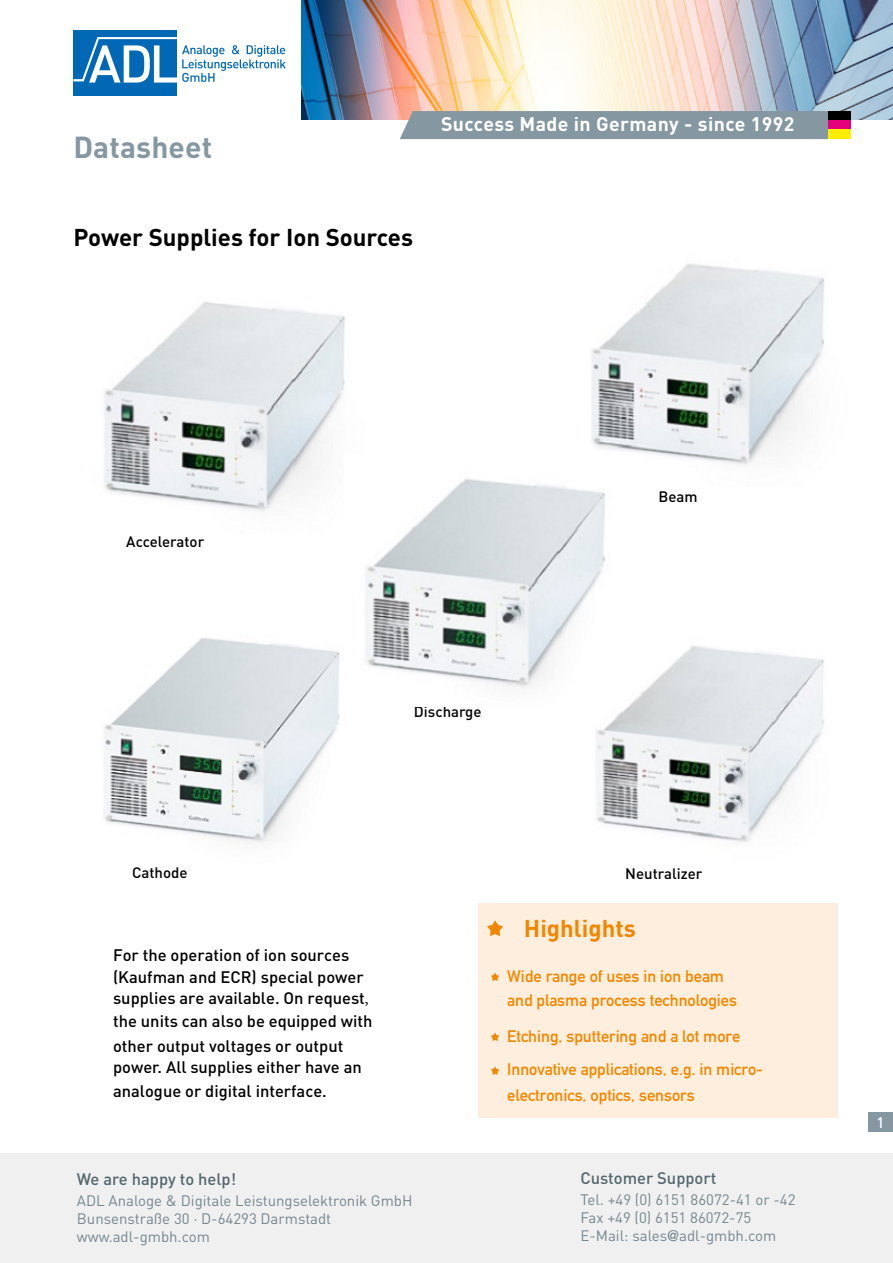
<style>
.page{position:relative;width:893px;height:1263px;background:#fff}
.page>*{position:absolute;margin:0;border:0;box-sizing:border-box;transform-origin:0 0}
.t1{font:700 30px "DIN";letter-spacing:.005em;color:#8597a1}
.t2{font:700 24px "DIN";color:#000}
.t3{font:700 24px "DIN";color:#f18700}
.t4{font:700 19.5px "DIN";letter-spacing:.02em;color:#fff}
.t5{font:500 16.5px/22.5px "DIN";color:#000}
.t6{font:16.5px/24.2px "DIN1451 Mittelschrift DB";color:#f18700}
.t7{font:500 16.5px "DIN";color:#54666e}
.t8{font:15px/18px "DIN";color:#75868f}
.t9{font:500 15px "DIN";color:#000}
.t10{font:500 15px "DIN";color:#fff}
.s1{font-family:"Minion Pro";font-weight:400}
.s2{font-family:"Helvetica Neue";font-weight:500}
</style>
<div class="page">
<div style="left:73px;top:30px;width:104px;height:66px;background:#0068b4"></div>
<svg style="left:73px;top:37px;width:213px;height:46px"></svg>
<img style="left:302px;top:0;width:591px;height:120px">
<div style="left:400px;top:111px;width:428px;height:28px;background:#8597a1"></div>
<div style="left:828px;top:111px;width:23px;height:9px;background:#000"></div>
<div style="left:828px;top:120px;width:23px;height:10px;background:#e5007c"></div>
<div style="left:828px;top:130px;width:23px;height:9px;background:#ffed00"></div>
<div style="left:0;top:1154px;width:893px;height:109px;background:#f0f0f0"></div>
<img style="left:104px;top:301px;width:241px;height:211px">
<img style="left:591px;top:263px;width:234px;height:202px">
<img style="left:104px;top:637px;width:236px;height:207px">
<img style="left:596px;top:645px;width:228px;height:197px">
<div style="left:868px;top:1113px;width:25px;height:19px;background:#8597a1"></div>
<div style="left:478px;top:904px;width:359px;height:214px;background:#feeedd"></div>
<svg style="left:487px;top:920px;width:16px;height:16px"></svg>
<svg style="left:491px;top:972px;width:8px;height:9px"></svg>
<svg style="left:491px;top:1032px;width:8px;height:9px"></svg>
<svg style="left:491px;top:1066px;width:8px;height:9px"></svg>
<img style="left:344px;top:455px;width:285px;height:252px">
<h1 class="t1" style="left:73px;top:128px;width:141px">Datasheet</h1>
<h2 class="t2" style="left:73px;top:221px;width:341px">Power Supplies for Ion Sources</h2>
<p class="t4" style="left:441px;top:111px;width:355px">Success Made in Germany - since 1992</p>
<p class="t9" style="left:126px;top:532px;width:79px">Accelerator</p>
<p class="t9" style="left:658px;top:487px;width:41px">Beam</p>
<p class="t9" style="left:414px;top:702px;width:69px">Discharge</p>
<p class="t9" style="left:132px;top:863px;width:57px">Cathode</p>
<p class="t5" style="left:113px;top:943px;width:252px">For the operation of ion sources (Kaufman and ECR) special power</p>
<p class="t5" style="left:113px;top:986px;width:261px">supplies are available. On request<span class="s1">, </span>the units can also be equipped with</p>
<p class="t5" style="left:113px;top:1035px;width:250px;line-height:21px">other output voltages or output power. All supplies either have an</p>
<p class="t5" style="left:113px;top:1079px;width:215px">analogue or digital interface.</p>
<p class="t7" style="left:77px;top:1168px;width:161px">We are happy to help!</p>
<p class="t8" style="left:77px;top:1191px;width:337px">ADL Analoge &amp; Digitale Leistungselektronik GmbH<br>Bunsenstraße 30 · D-64293 Darmstadt www.adl-gmbh.com</p>
<p class="t9" style="left:625px;top:864px;width:79px">Neutralizer</p>
<h2 class="t3" style="left:524px;top:912px;width:113px">Highlights</h2>
<p class="t6" style="left:507px;top:964px;width:231px">Wide range of uses in ion beam and plasma process technologies</p>
<p class="t6" style="left:507px;top:1019px;width:257px;line-height:33px">Etching, sputtering and a lot more<br>Innovative applications, e.g. in micro-</p>
<p class="t6" style="left:507px;top:1083px;width:189px">electronics, optics, sensors</p>
<p class="t7" style="left:580px;top:1167px;width:137px">Customer Support</p>
<p class="t8" style="left:580px;top:1190px;width:217px">Tel. +49 (0) 6151 86072-41 or -42<br>Fax +49 (0) 6151 86072-75<br>E-Mail: sales<span class="s2">@</span>adl-gmbh.com</p>
<p class="t10" style="left:876px;top:1113px;width:9px">1</p>
</div>
